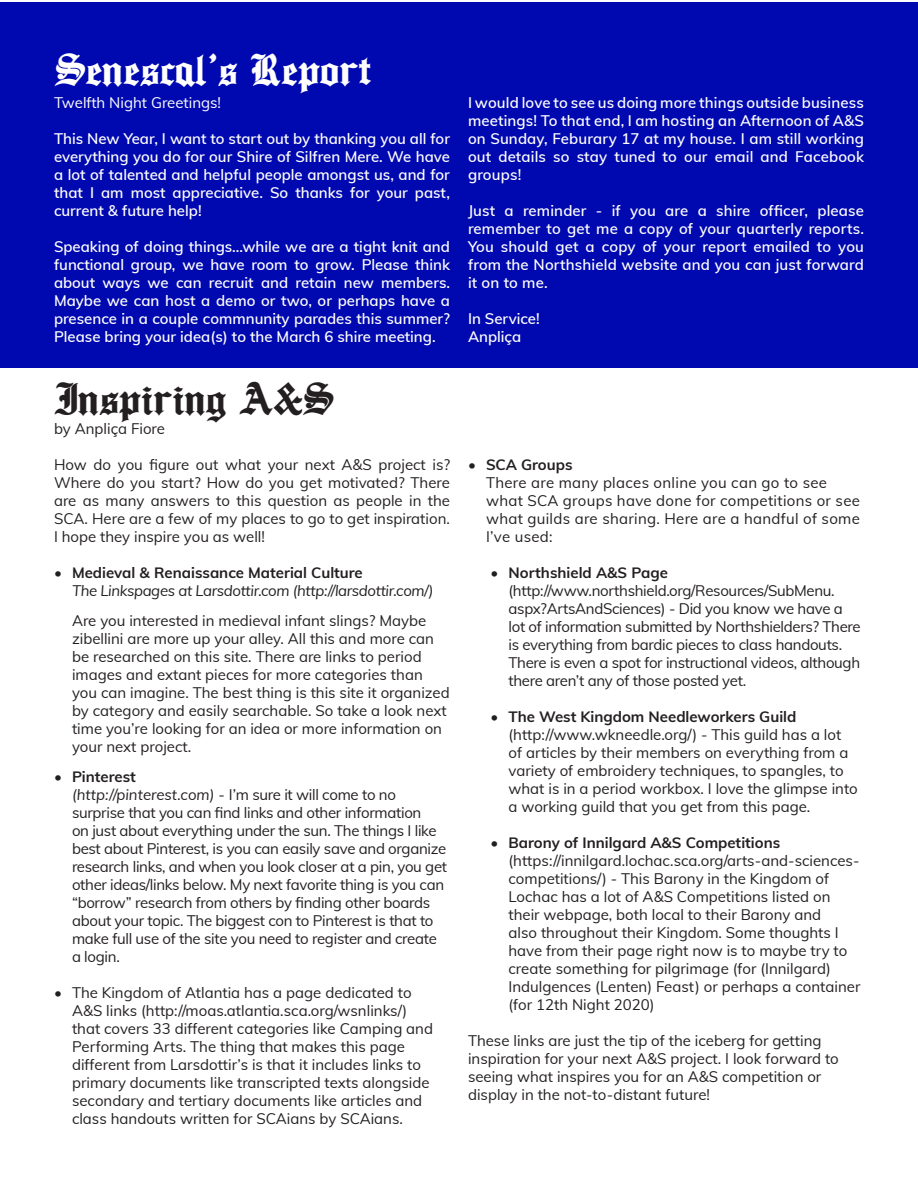
<style>
.page{position:relative;width:918px;height:1188px;background:#fff}
.page>*{position:absolute;margin:0;border:0;box-sizing:border-box;transform-origin:0 0}
.t1{font:500 49.5px "Ancient";color:#fff}
.t2{font:500 49.5px "Ancient";color:#231f20}
.t3{font:15px/18px "Muli";color:#231f20}
.t4{font:600 15px/18px "Muli";color:#fff;text-align:justify}
.t5{font:15px/18px "Muli";letter-spacing:-.02em;color:#231f20}
.t6{font:15px/18px "Muli";letter-spacing:.02em;color:#231f20}
.t7{font:italic 15px/18px "Muli";letter-spacing:-.025em;color:#231f20}
.t8{font:15px "Muli";color:#fff}
.s1{font-weight:700;font-style:normal}
.s2{font-weight:700}
.s3{font-style:italic}
</style>
<div class="page">
<div style="left:1px;top:2px;width:917px;height:365px;background:#0009af"></div>
<p class="t1" style="left:54px;top:40px;width:319px">Senescal’s Report</p>
<p class="t8" style="left:54px;top:92px;width:169px">Twelfth Night Greetings!</p>
<p class="t4" style="left:54px;top:129px;width:398px">This New Year, I want to start out by thanking you all for everything you do for our Shire of Silfren Mere. We have a lot of talented and helpful people amongst us, and for that I am most appreciative. So thanks for your past, current &amp; future help!</p>
<p class="t4" style="left:54px;top:237px;width:398px">Speaking of doing things...while we are a tight knit and functional group, we have room to grow. Please think about ways we can recruit and retain new members.<br>Maybe we can host a demo or two, or perhaps have a presence in a couple commnunity parades this summer?<br>Please bring your idea(s) to the March 6 shire meeting.</p>
<p class="t2" style="left:54px;top:370px;width:281px">Inspiring A&amp;S</p>
<p class="t3" style="left:54px;top:419px;width:113px">by Anpliça Fiore</p>
<p class="t3" style="left:54px;top:455px;width:398px;text-align:justify">How do you figure out what your next A&amp;S project is?<br>Where do you start? How do you get motivated? There are as many answers to this question as people in the SCA. Here are a few of my places to go to get inspiration.<br>I hope they inspire you as well!</p>
<p class="t7" style="left:72px;top:563px;width:363px;text-indent:-18px"><span class="s1">• Medieval &amp; Renaissance Material Culture<br></span>The Linkspages at Larsdottir.com (http://larsdottir.com/)</p>
<p class="t3" style="left:72px;top:611px;width:379px">Are you interested in medieval infant slings? Maybe zibellini are more up your alley. All this and more can be researched on this site. There are links to period images and extant pieces for more categories than you can imagine. The best thing is this site it organized by category and easily searchable. So take a look next time you’re looking for an idea or more information on your next project.</p>
<p class="t5" style="left:72px;top:767px;width:377px;text-indent:-18px"><span class="s2">• Pinterest<br></span><span class="s3">(http://pinterest.com)</span> - I’m sure it will come to no surprise that you can find links and other information<br>on just about everything under the sun. The things I like best about Pinterest, is you can easily save and organize research links, and when you look closer at a pin, you get other ideas/links below. My next favorite thing is you can “borrow” research from others by finding other boards about your topic. The biggest con to Pinterest is that to make full use of the site you need to register and create a login.</p>
<p class="t3" style="left:72px;top:983px;width:363px;text-indent:-18px">• The Kingdom of Atlantia has a page dedicated to A&amp;S links (http://moas.atlantia.sca.org/wsnlinks/) that covers 33 different categories like Camping and Performing Arts. The thing that makes this page different from Larsdottir’s is that it includes links to primary documents like transcripted texts alongside secondary and tertiary documents like articles and class handouts written for SCAians by SCAians.</p>
<p class="t4" style="left:468px;top:93px;width:398px">I would love to see us doing more things outside business meetings! To that end, I am hosting an Afternoon of A&amp;S on Sunday, Feburary 17 at my house. I am still working out details so stay tuned to our email and Facebook groups!</p>
<p class="t4" style="left:468px;top:201px;width:398px">Just a reminder - if you are a shire officer, please remember to get me a copy of your quarterly reports.<br>You should get a copy of your report emailed to you from the Northshield website and you can just forward it on to me.</p>
<p class="t4" style="left:468px;top:309px;width:73px">In Service!</p>
<p class="t4" style="left:468px;top:327px;width:55px">Anpliça</p>
<p class="t6" style="left:486px;top:455px;width:375px;text-indent:-18px"><span class="s2">• SCA Groups<br></span>There are many places online you can go to see what SCA groups have done for competitions or see what guilds are sharing. Here are a handful of some<br>I’ve used:</p>
<p class="t5" style="left:508px;top:563px;width:354px;text-indent:-18px"><span class="s2">• Northshield A&amp;S Page </span>(http://www.northshield.org/Resources/SubMenu. aspx?ArtsAndSciences) - Did you know we have a lot of information submitted by Northshielders? There is everything from bardic pieces to class handouts.<br>There is even a spot for instructional videos, although there aren’t any of those posted yet.</p>
<p class="t3" style="left:508px;top:707px;width:351px;text-indent:-18px"><span class="s2">• The West Kingdom Needleworkers Guild </span>(http://www.wkneedle.org/) - This guild has a lot of articles by their members on everything from a variety of embroidery techniques, to spangles, to what is in a period workbox. I love the glimpse into a working guild that you get from this page.</p>
<p class="t3" style="left:508px;top:833px;width:353px;text-indent:-18px"><span class="s2">• Barony of Innilgard A&amp;S Competitions </span>(https://innilgard.lochac.sca.org/arts-and-sciences&shy;competitions/) - This Barony in the Kingdom of Lochac has a lot of A&amp;S Competitions listed on their webpage, both local to their Barony and<br>also throughout their Kingdom. Some thoughts I have from their page right now is to maybe try to create something for pilgrimage (for (Innilgard)<br>Indulgences (Lenten) Feast) or perhaps a container (for 12th Night 2020)</p>
<p class="t3" style="left:468px;top:1031px;width:372px">These links are just the tip of the iceberg for getting inspiration for your next A&amp;S project. I look forward to seeing what inspires you for an A&amp;S competition or display in the not-to-distant future!</p>
</div>
